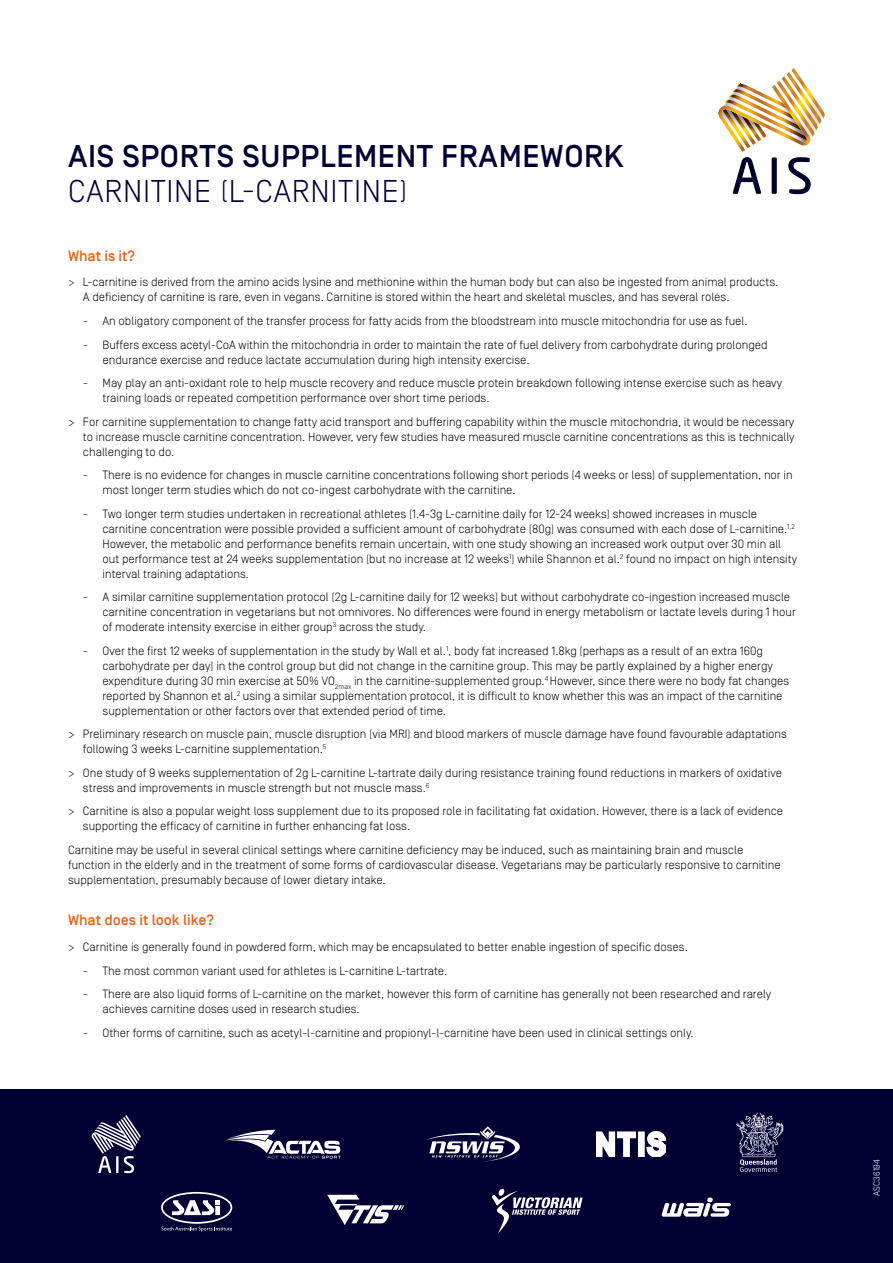
<style>
.page{position:relative;width:893px;height:1263px;background:#fff}
.page>*{position:absolute;margin:0;border:0;box-sizing:border-box;transform-origin:0 0}
.t1{font:500 31.5px "Simplon Norm";letter-spacing:.02em;color:#003}
.t2{font:300 31.5px "Simplon Norm";letter-spacing:.02em;color:#003}
.t3{font:500 15px "Simplon Norm";color:#df6420}
.t4{font:300 12px/15px "Simplon Norm";color:#000}
.t5{font:300 9px "Simplon Norm";color:#fff}
</style>
<div class="page">
<div style="left:0;top:1090px;width:893px;height:173px;background:#003"></div>
<svg style="left:718px;top:68px;width:107px;height:126px"></svg>
<img style="left:720px;top:106px;width:52px;height:24px">
<svg style="left:327px;top:1195px;width:77px;height:30px"></svg>
<svg style="left:426px;top:1126px;width:94px;height:36px"></svg>
<svg style="left:225px;top:1130px;width:115px;height:28px"></svg>
<div style="left:161px;top:1192px;width:71px;height:32px;border:2px solid #fff;border-radius:50%"></div>
<svg style="left:161px;top:1226px;width:71px;height:5px"></svg>
<svg style="left:172px;top:1200px;width:48px;height:15px"></svg>
<svg style="left:736px;top:1113px;width:48px;height:59px"></svg>
<img style="left:596px;top:1131px;width:69px;height:25px">
<svg style="left:662px;top:1197px;width:69px;height:20px"></svg>
<svg style="left:92px;top:1115px;width:49px;height:58px"></svg>
<svg style="left:491px;top:1188px;width:92px;height:45px"></svg>
<h1 class="t1" style="left:68px;top:140px;width:557px">AIS SPORTS SUPPLEMENT FRAMEWORK</h1>
<h1 class="t2" style="left:68px;top:174px;width:341px">CARNITINE (L-CARNITINE)</h1>
<p class="t3" style="left:68px;top:248px;width:69px">What is it?</p>
<p class="t4" style="left:83px;top:275px;width:697px;text-indent:-15px">&gt; L-carnitine is derived from the amino acids lysine and methionine within the human body but can also be ingested from animal products.<br>A deficiency of carnitine is rare, even in vegans. Carnitine is stored within the heart and skeletal muscles, and has several roles.</p>
<p class="t4" style="left:83px;top:313px;width:666px">- An obligatory component of the transfer process for fatty acids from the bloodstream into muscle mitochondria for use as fuel.</p>
<p class="t4" style="left:103px;top:337px;width:667px;text-indent:-19px">- Buffers excess acetyl-CoA within the mitochondria in order to maintain the rate of fuel delivery from carbohydrate during prolonged endurance exercise and reduce lactate accumulation during high intensity exercise.</p>
<p class="t4" style="left:103px;top:376px;width:681px;text-indent:-19px">- May play an anti-oxidant role to help muscle recovery and reduce muscle protein breakdown following intense exercise such as heavy training loads or repeated competition performance over short time periods.</p>
<p class="t4" style="left:83px;top:414px;width:713px;text-align:justify;text-indent:-15px">&gt; For carnitine supplementation to change fatty acid transport and buffering capability within the muscle mitochondria, it would be necessary to increase muscle carnitine concentration. However, very few studies have measured muscle carnitine concentrations as this is technically challenging to do.</p>
<p class="t4" style="left:103px;top:468px;width:692px;text-indent:-19px">- There is no evidence for changes in muscle carnitine concentrations following short periods (4 weeks or less) of supplementation, nor in most longer term studies which do not co-ingest carbohydrate with the carnitine.</p>
<p class="t4" style="left:103px;top:506px;width:696px;text-indent:-19px">- Two longer term studies undertaken in recreational athletes (1.4-3g L-carnitine daily for 12-24 weeks) showed increases in muscle carnitine concentration were possible provided a sufficient amount of carbohydrate (80g) was consumed with each dose of L-carnitine.<sup>1,2<br></sup>However, the metabolic and performance benefits remain uncertain, with one study showing an increased work output over 30 min all out performance test at 24 weeks supplementation (but no increase at 12 weeks<sup>1</sup>) while Shannon et al.<sup>2</sup> found no impact on high intensity interval training adaptations.</p>
<p class="t4" style="left:103px;top:590px;width:695px;text-indent:-20px">- A similar carnitine supplementation protocol (2g L-carnitine daily for 12 weeks) but without carbohydrate co-ingestion increased muscle carnitine concentration in vegetarians but not omnivores. No differences were found in energy metabolism or lactate levels during 1 hour of moderate intensity exercise in either group<sup>3</sup> across the study.</p>
<p class="t4" style="left:103px;top:643px;width:688px;text-indent:-20px">- Over the first 12 weeks of supplementation in the study by Wall et al.<sup>1</sup>, body fat increased 1.8kg (perhaps as a result of an extra 160g carbohydrate per day) in the control group but did not change in the carnitine group. This may be partly explained by a higher energy expenditure during 30 min exercise at 50% VO<sub>2max</sub> in the carnitine-supplemented group.<sup>4</sup> However, since there were no body fat changes reported by Shannon et al.<sup>2</sup> using a similar supplementation protocol, it is difficult to know whether this was an impact of the carnitine supplementation or other factors over that extended period of time.</p>
<p class="t4" style="left:83px;top:727px;width:706px;text-indent:-15px">&gt; Preliminary research on muscle pain, muscle disruption (via MRI) and blood markers of muscle damage have found favourable adaptations following 3 weeks L-carnitine supplementation.<sup>5</sup></p>
<p class="t4" style="left:83px;top:765px;width:701px;text-indent:-15px">&gt; One study of 9 weeks supplementation of 2g L-carnitine L-tartrate daily during resistance training found reductions in markers of oxidative stress and improvements in muscle strength but not muscle mass.<sup>6</sup></p>
<p class="t4" style="left:83px;top:804px;width:702px;text-indent:-15px">&gt; Carnitine is also a popular weight loss supplement due to its proposed role in facilitating fat oxidation. However, there is a lack of evidence supporting the efficacy of carnitine in further enhancing fat loss.</p>
<p class="t4" style="left:68px;top:842px;width:714px">Carnitine may be useful in several clinical settings where carnitine deficiency may be induced, such as maintaining brain and muscle function in the elderly and in the treatment of some forms of cardiovascular disease. Vegetarians may be particularly responsive to carnitine supplementation, presumably because of lower dietary intake.</p>
<p class="t3" style="left:68px;top:912px;width:148px">What does it look like?</p>
<p class="t4" style="left:68px;top:939px;width:621px">&gt; Carnitine is generally found in powdered form, which may be encapsulated to better enable ingestion of specific doses.</p>
<p class="t4" style="left:83px;top:963px;width:366px">- The most common variant used for athletes is L-carnitine L-tartrate.</p>
<p class="t4" style="left:103px;top:986px;width:670px;text-indent:-19px">- There are also liquid forms of L-carnitine on the market, however this form of carnitine has generally not been researched and rarely achieves carnitine doses used in research studies.</p>
<p class="t4" style="left:83px;top:1025px;width:612px">- Other forms of carnitine, such as acetyl-l-carnitine and propionyl-l-carnitine have been used in clinical settings only.</p>
<p class="t5" style="left:872px;top:1195px;width:38px;rotate:-90deg">ASC36194</p>
</div>
